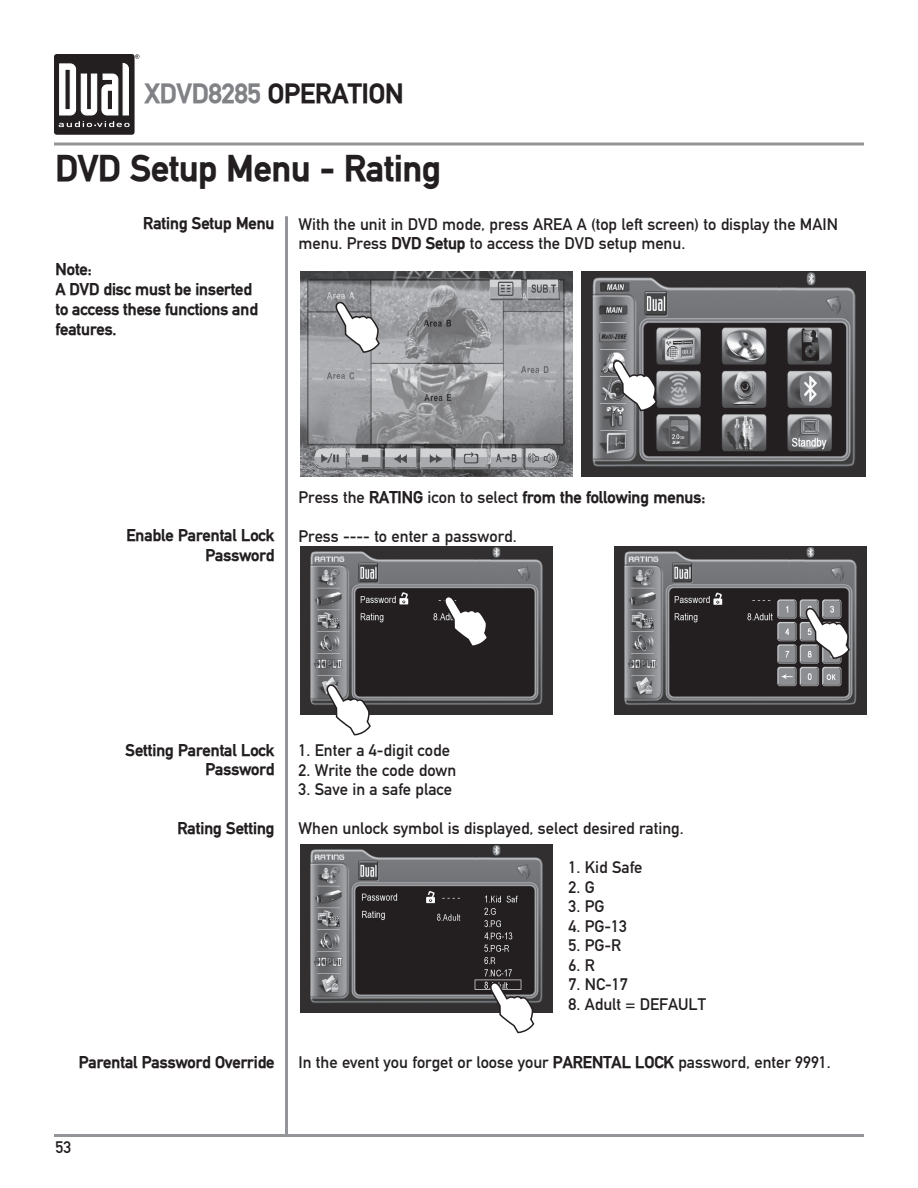
<style>
.page{position:relative;width:918px;height:1188px;background:#fff}
.page>*{position:absolute;margin:0;border:0;box-sizing:border-box;transform-origin:0 0}
.t1{font:700 36px "DIN Mittelschrift";color:#231f20}
.t2{font:700 27px "DIN Mittelschrift";color:#231f20}
.t3{font:16.5px/19.5px "DIN Mittelschrift";color:#231f20}
.t4{font:700 16.5px/19.8px "DIN Mittelschrift";color:#231f20;text-align:right}
.s1{color:#808285}
.s2{font-weight:700}
.s3{font-weight:400}
</style>
<div class="page">
<div style="left:54px;top:54px;width:81px;height:81px;background:#231f20;border-radius:3px"></div>
<svg style="left:59px;top:54px;width:81px;height:73px"></svg>
<hr style="left:54px;top:143px;width:810px;height:3px;background:#939598">
<hr style="left:54px;top:1134px;width:810px;height:3px;background:#939598">
<img style="left:614px;top:547px;width:252px;height:168px">
<img style="left:300px;top:547px;width:252px;height:168px">
<img style="left:300px;top:844px;width:252px;height:169px">
<hr style="left:285px;top:216px;width:3px;height:920px;background:#939598">
<img style="left:581px;top:271px;width:285px;height:206px">
<img style="left:300px;top:272px;width:273px;height:205px">
<svg style="left:310px;top:282px;width:4px;height:28px"></svg>
<svg style="left:560px;top:282px;width:2px;height:28px"></svg>
<svg style="left:560px;top:313px;width:2px;height:130px"></svg>
<svg style="left:310px;top:314px;width:4px;height:129px"></svg>
<div style="left:307px;top:279px;width:258px;height:166px;border:1px solid #231f20"></div>
<img style="left:314px;top:280px;width:246px;height:190px">
<svg style="left:322px;top:675px;width:53px;height:61px"></svg>
<div style="left:439px;top:587px;width:54px;height:63px;background:#231f20"></div>
<svg style="left:801px;top:599px;width:54px;height:63px;background:#6a696c"></svg>
<svg style="left:485px;top:973px;width:54px;height:61px"></svg>
<svg style="left:327px;top:292px;width:57px;height:64px;background:#8b8c8f"></svg>
<svg style="left:608px;top:351px;width:54px;height:63px;background:#636365"></svg>
<h2 class="t2" style="left:145px;top:77px;width:260px"><span class="s1">XDVD8285</span> OPERATION</h2>
<h1 class="t1" style="left:56px;top:147px;width:387px">DVD Setup Menu - Rating</h1>
<p class="t4" style="left:143px;top:214px;width:133px">Rating Setup Menu</p>
<p class="t3" style="left:299px;top:214px;width:541px">With the unit in DVD mode, press AREA A (top left screen) to display the MAIN menu. Press <span class="s2">DVD Setup</span> to access the DVD setup menu.</p>
<p class="t4" style="left:55px;top:260px;width:204px;text-align:left">Note:<br>A DVD disc must be inserted to access these functions and features.</p>
<p class="t4" style="left:126px;top:526px;width:150px">Enable Parental Lock<br>Password</p>
<p class="t4" style="left:299px;top:487px;width:408px"><span class="s3">Press the</span> RATING <span class="s3">icon to select</span> from the following menus:</p>
<p class="t3" style="left:299px;top:526px;width:220px">Press ---- to enter a password.</p>
<p class="t4" style="left:126px;top:740px;width:150px">Setting Parental Lock<br>Password</p>
<p class="t4" style="left:178px;top:818px;width:98px">Rating Setting</p>
<p class="t4" style="left:79px;top:1052px;width:197px">Parental Password Override</p>
<p class="t3" style="left:299px;top:740px;width:153px">1. Enter a 4-digit code</p>
<p class="t3" style="left:299px;top:760px;width:159px">2. Write the code down</p>
<p class="t3" style="left:299px;top:779px;width:155px">3. Save in a safe place</p>
<p class="t3" style="left:299px;top:818px;width:387px">When unlock symbol is displayed, select desired rating.</p>
<p class="t3" style="left:569px;top:857px;width:76px">1. Kid Safe</p>
<p class="t3" style="left:569px;top:877px;width:28px">2. G</p>
<p class="t3" style="left:569px;top:896px;width:38px">3. PG</p>
<p class="t3" style="left:569px;top:916px;width:60px">4. PG-13</p>
<p class="t3" style="left:569px;top:935px;width:54px">5. PG-R</p>
<p class="t3" style="left:569px;top:955px;width:28px">6. R</p>
<p class="t3" style="left:569px;top:974px;width:61px">7. NC-17</p>
<p class="t3" style="left:569px;top:994px;width:139px">8. Adult = DEFAULT</p>
<p class="t3" style="left:299px;top:1052px;width:534px">In the event you forget or loose your <span class="s2">PARENTAL LOCK</span> password, enter 9991.</p>
<p class="t3" style="left:56px;top:1138px;width:17px">53</p>
</div>
